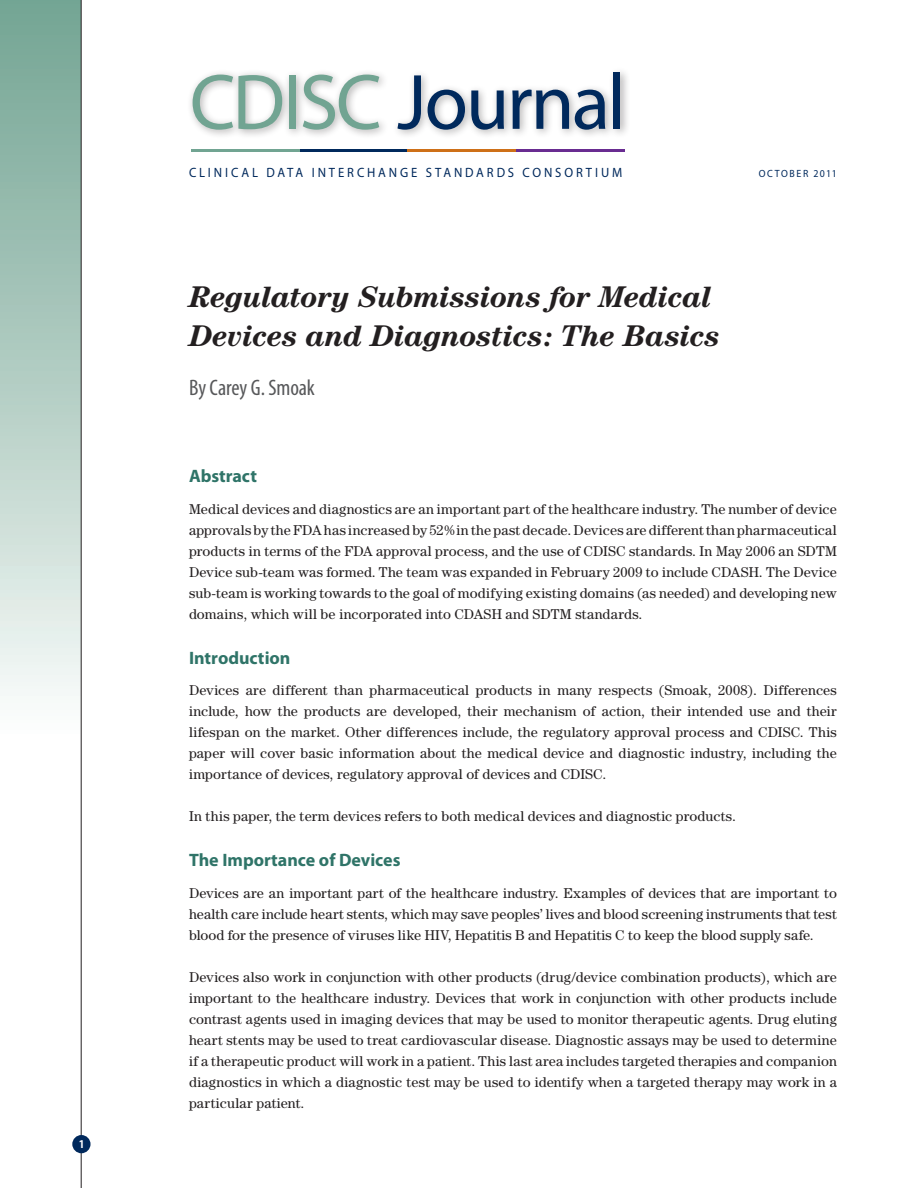
<style>
.page{position:relative;width:918px;height:1188px;background:#fff}
.page>*{position:absolute;margin:0;border:0;box-sizing:border-box;transform-origin:0 0}
.t1{font:79.2px "Myriad Pro";letter-spacing:-.03em;color:#00295c}
.t2{font:italic 700 30px/39px "Century";letter-spacing:-.015em;color:#231f20}
.t3{font:condensed 22.5px "Myriad Pro";letter-spacing:-.005em;color:#57585a}
.t4{font:700 18px "Myriad Pro";color:#2f7468}
.t5{font:14.25px/21px "Century";letter-spacing:.01em;color:#231f20;text-align:justify}
.t6{font:13.5px "Myriad Pro";letter-spacing:.225em;color:#00295c;scale:.94 1}
.t7{font:700 condensed 12px "Myriad Pro";color:#fff}
.t8{font:10.5px "Myriad Pro";letter-spacing:.15em;color:#00295c;scale:.94 1}
.s1{color:#71a492}
</style>
<div class="page">
<div style="left:0;top:0;width:81px;height:860px;background:linear-gradient(to bottom,#71a391,#fff)"></div>
<hr style="left:81px;top:0;width:1px;height:1188px;background:#231f20">
<div style="left:72px;top:1135px;width:19px;height:18px;background:#00295c;border-radius:50%"></div>
<div style="left:186px;top:67px;width:444px;height:73px;background:#231f20;opacity:.35"></div>
<hr style="left:192px;top:149px;width:108px;height:3px;background:#71a492">
<hr style="left:300px;top:149px;width:109px;height:3px;background:#00295c">
<hr style="left:407px;top:149px;width:109px;height:3px;background:#ce7018">
<hr style="left:516px;top:149px;width:109px;height:3px;background:#692c91">
<p class="t7" style="left:79px;top:1137px;width:7px">1</p>
<h1 class="t1" style="left:190px;top:53px;width:438px"><span class="s1">CDISC</span> JOURNAL</h1>
<p class="t6" style="left:189px;top:164px;width:337px">CLI NIC AL DATA INTERC HANGE STANDARDS</p>
<p class="t6" style="left:523px;top:164px;width:108px">CONSORTI UM</p>
<p class="t8" style="left:759px;top:167px;width:85px">OC TOBER 2011</p>
<h2 class="t2" style="left:189px;top:277px;width:533px">Regulatory Submissions for Medical<br>Devices and Diagnostics: The Basics</h2>
<h3 class="t3" style="left:189px;top:374px;width:127px">By Carey G. Smoak</h3>
<p class="t4" style="left:189px;top:464px;width:69px">Abstract</p>
<p class="t5" style="left:189px;top:498px;width:650px">Medical devices and diagnostics are an important part of the healthcare industry. The number of device approvals by the FDA has increased by 52% in the past decade. Devices are different than pharmaceutical products in terms of the FDA approval process, and the use of CDISC standards. In May 2006 an SDTM Device sub-team was formed. The team was expanded in February 2009 to include CDASH. The Device sub-team is working towards to the goal of modifying existing domains (as needed) and developing new domains, which will be incorporated into CDASH and SDTM standards.</p>
<p class="t4" style="left:189px;top:646px;width:103px">Introduction</p>
<p class="t5" style="left:189px;top:680px;width:649px">Devices are different than pharmaceutical products in many respects (Smoak, 2008). Differences include, how the products are developed, their mechanism of action, their intended use and their lifespan on the market. Other differences include, the regulatory approval process and CDISC. This paper will cover basic information about the medical device and diagnostic industry, including the importance of devices, regulatory approval of devices and CDISC.</p>
<p class="t5" style="left:189px;top:806px;width:548px">In this paper, the term devices refers to both medical devices and diagnostic products.</p>
<p class="t4" style="left:189px;top:849px;width:213px">The Importance of Devices</p>
<p class="t5" style="left:189px;top:883px;width:650px">Devices are an important part of the healthcare industry. Examples of devices that are important to health care include heart stents, which may save peoples’ lives and blood screening instruments that test blood for the presence of viruses like HIV, Hepatitis B and Hepatitis C to keep the blood supply safe.</p>
<p class="t5" style="left:189px;top:967px;width:650px">Devices also work in conjunction with other products (drug/device combination products), which are important to the healthcare industry. Devices that work in conjunction with other products include contrast agents used in imaging devices that may be used to monitor therapeutic agents. Drug eluting heart stents may be used to treat cardiovascular disease. Diagnostic assays may be used to determine if a therapeutic product will work in a patient. This last area includes targeted therapies and companion diagnostics in which a diagnostic test may be used to identify when a targeted therapy may work in a particular patient.</p>
</div>
